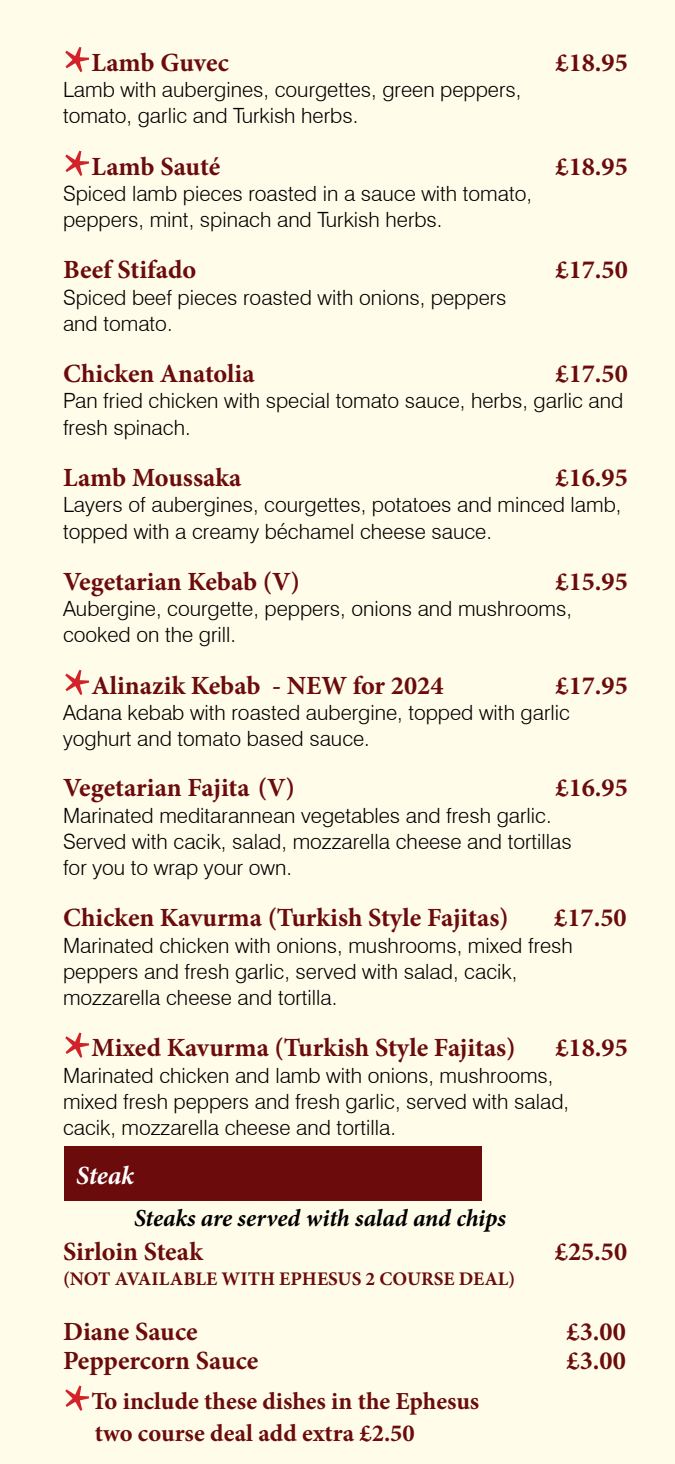
<style>
.page{position:relative;width:675px;height:1464px;background:#fff}
.page>*{position:absolute;margin:0;border:0;box-sizing:border-box;transform-origin:0 0}
.t1{font:700 70px "Minion Pro";color:#d2232a}
.t2{font:700 26.25px "Minion Pro";color:#6b0b0c}
.t3{font:italic 700 26.25px "Minion Pro";letter-spacing:-.005em;color:#fff}
.t4{font:700 24.5px/31.5px "Minion Pro";color:#6b0b0c}
.t5{font:italic 700 24.5px "Minion Pro";letter-spacing:-.005em;color:#000}
.t6{font:300 21px/26.2px "Swiss 721 BT";color:#000}
.t7{font:700 19.25px "Minion Pro";color:#6b0b0c}
</style>
<div class="page">
<div style="left:0;top:0;width:675px;height:1463px;background:#fffde9"></div>
<div style="left:64px;top:1146px;width:417px;height:54px;background:#6b0b0c"></div>
<h1 class="t1" style="left:63px;top:22px;width:30px">*</h1>
<p class="t2" style="left:91px;top:44px;width:139px">Lamb Guvec</p>
<p class="t2" style="left:555px;top:44px;width:74px">£18.95</p>
<p class="t6" style="left:63px;top:76px;width:460px">Lamb with aubergines, courgettes, green peppers, tomato, garlic and Turkish herbs.</p>
<h1 class="t1" style="left:63px;top:126px;width:30px">*</h1>
<p class="t2" style="left:91px;top:148px;width:130px">Lamb Sauté</p>
<p class="t2" style="left:555px;top:148px;width:74px">£18.95</p>
<p class="t6" style="left:63px;top:180px;width:470px">Spiced lamb pieces roasted in a sauce with tomato, peppers, mint, spinach and Turkish herbs.</p>
<p class="t2" style="left:63px;top:251px;width:135px">Beef Stifado</p>
<p class="t2" style="left:555px;top:251px;width:74px">£17.50</p>
<p class="t6" style="left:63px;top:284px;width:445px">Spiced beef pieces roasted with onions, peppers and tomato.</p>
<p class="t2" style="left:63px;top:355px;width:193px">Chicken Anatolia</p>
<p class="t2" style="left:555px;top:355px;width:74px">£17.50</p>
<p class="t6" style="left:63px;top:388px;width:562px">Pan fried chicken with special tomato sauce, herbs, garlic and fresh spinach.</p>
<p class="t2" style="left:63px;top:459px;width:180px">Lamb Moussaka</p>
<p class="t2" style="left:555px;top:459px;width:74px">£16.95</p>
<p class="t6" style="left:63px;top:491px;width:560px">Layers of aubergines, courgettes, potatoes and minced lamb, topped with a creamy béchamel cheese sauce.</p>
<p class="t2" style="left:63px;top:563px;width:238px">Vegetarian Kebab (V)</p>
<p class="t2" style="left:555px;top:563px;width:74px">£15.95</p>
<p class="t6" style="left:63px;top:595px;width:510px">Aubergine, courgette, peppers, onions and mushrooms, cooked on the grill.</p>
<h1 class="t1" style="left:63px;top:644px;width:30px">*</h1>
<p class="t2" style="left:91px;top:667px;width:353px">Alinazik Kebab - NEW for 2024</p>
<p class="t2" style="left:555px;top:667px;width:74px">£17.95</p>
<p class="t6" style="left:63px;top:699px;width:508px">Adana kebab with roasted aubergine, topped with garlic yoghurt and tomato based sauce.</p>
<p class="t2" style="left:63px;top:769px;width:233px">Vegetarian Fajita (V)</p>
<p class="t2" style="left:555px;top:769px;width:74px">£16.95</p>
<p class="t6" style="left:63px;top:801px;width:510px">Marinated meditarannean vegetables and fresh garlic.<br>Served with cacik, salad, mozzarella cheese and tortillas for you to wrap your own.</p>
<p class="t2" style="left:63px;top:899px;width:447px">Chicken Kavurma (Turkish Style Fajitas)</p>
<p class="t2" style="left:554px;top:899px;width:74px">£17.50</p>
<p class="t6" style="left:63px;top:931px;width:511px">Marinated chicken with onions, mushrooms, mixed fresh peppers and fresh garlic, served with salad, cacik, mozzarella cheese and tortilla.</p>
<h1 class="t1" style="left:63px;top:1007px;width:30px">*</h1>
<p class="t2" style="left:91px;top:1029px;width:425px">Mixed Kavurma (Turkish Style Fajitas)</p>
<p class="t2" style="left:555px;top:1029px;width:74px">£18.95</p>
<p class="t6" style="left:63px;top:1061px;width:507px">Marinated chicken and lamb with onions, mushrooms, mixed fresh peppers and fresh garlic, served with salad, cacik, mozzarella cheese and tortilla.</p>
<p class="t3" style="left:76px;top:1157px;width:59px">Steak</p>
<p class="t5" style="left:134px;top:1200px;width:373px">Steaks are served with salad and chips</p>
<p class="t2" style="left:63px;top:1232px;width:141px">Sirloin Steak</p>
<p class="t2" style="left:555px;top:1232px;width:74px">£25.50</p>
<p class="t7" style="left:63px;top:1265px;width:454px">(NOT AVAILABLE WITH EPHESUS 2 COURSE DEAL)</p>
<p class="t2" style="left:63px;top:1312px;width:136px">Diane Sauce</p>
<p class="t2" style="left:566px;top:1312px;width:61px">£3.00</p>
<p class="t2" style="left:63px;top:1342px;width:197px">Peppercorn Sauce</p>
<p class="t2" style="left:566px;top:1342px;width:61px">£3.00</p>
<h1 class="t1" style="left:63px;top:1360px;width:30px">*</h1>
<p class="t4" style="left:91px;top:1385px;width:389px">To include these dishes in the Ephesus two course deal add extra £2.50</p>
</div>
